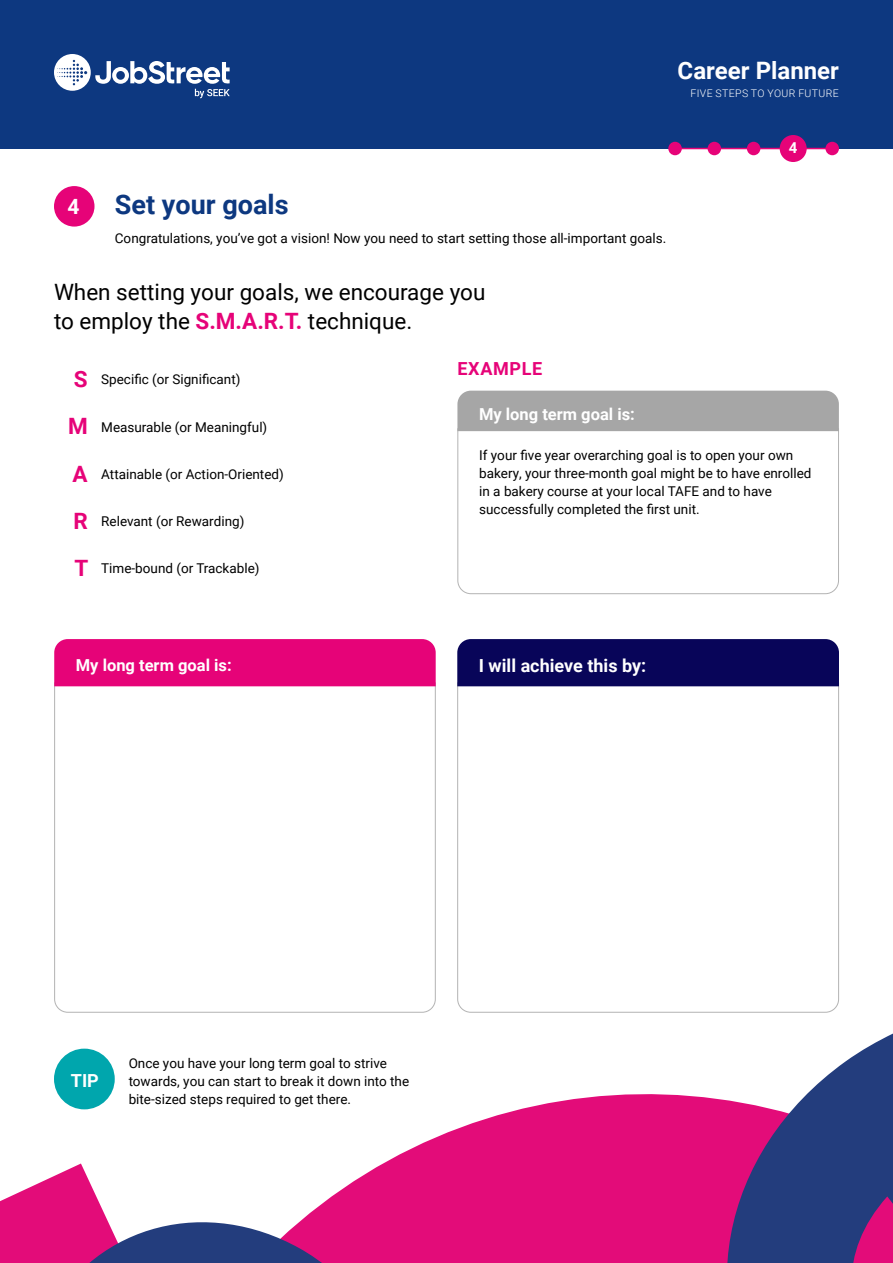
<style>
.page{position:relative;width:893px;height:1263px;background:#fff}
.page>*{position:absolute;margin:0;border:0;box-sizing:border-box;transform-origin:0 0}
.t1{font:700 27px "Roboto";color:#0d3880}
.t2{font:700 24px "Roboto";color:#fff}
.t3{font:22.5px/28.5px "Roboto";color:#000}
.t4{font:700 21px "Roboto";color:#fff}
.t5{font:700 18px "Roboto";color:#fff}
.t6{font:700 18px "Roboto";letter-spacing:.035em;color:#e60378}
.t7{font:700 16.5px "Roboto";color:#fff}
.t8{font:700 15px "Roboto";color:#fff}
.t9{font:13.5px/18px "Roboto";color:#000}
.t10{font:300 10.5px "Roboto";letter-spacing:.035em;color:#fff}
.s1{font-weight:700;color:#e60378}
.s2{font-weight:700;font-size:22.5px;color:#e60378}
</style>
<div class="page">
<svg style="left:457px;top:431px;width:382px;height:163px"></svg>
<div style="left:457px;top:391px;width:382px;height:40px;background:#a6a6a6"></div>
<div style="left:0;top:0;width:893px;height:148px;background:#0d3880"></div>
<div style="left:825px;top:142px;width:14px;height:13px;background:#e60378;border-radius:50%"></div>
<div style="left:747px;top:142px;width:13px;height:13px;background:#e60378;border-radius:50%"></div>
<div style="left:708px;top:142px;width:13px;height:13px;background:#e60378;border-radius:50%"></div>
<div style="left:668px;top:142px;width:14px;height:13px;background:#e60378;border-radius:50%"></div>
<div style="left:780px;top:135px;width:27px;height:27px;background:#e60378;border-radius:50%"></div>
<hr style="left:675px;top:148px;width:156px;height:1px;background:#e60378">
<div style="left:54px;top:186px;width:40px;height:41px;background:#e60378;border-radius:50%"></div>
<svg style="left:54px;top:686px;width:382px;height:327px"></svg>
<svg style="left:457px;top:686px;width:382px;height:327px"></svg>
<div style="left:54px;top:639px;width:382px;height:47px;background:#e60378"></div>
<div style="left:457px;top:639px;width:382px;height:47px;background:#080559"></div>
<div style="left:54px;top:1049px;width:61px;height:60px;background:#00a6ad;border-radius:50%"></div>
<svg style="left:54px;top:54px;width:37px;height:37px"></svg>
<svg style="left:58px;top:60px;width:29px;height:25px"></svg>
<svg style="left:95px;top:61px;width:135px;height:37px"></svg>
<svg style="left:331px;top:1094px;width:356px;height:169px;fill:#e30c79"></svg>
<svg style="left:0;top:1163px;width:331px;height:100px"></svg>
<svg style="left:687px;top:1033px;width:206px;height:230px;fill:#233d7d"></svg>
<h2 class="t2" style="left:678px;top:54px;width:163px">Career Planner</h2>
<p class="t10" style="left:690px;top:86px;width:150px">FIVE STEPS TO YOUR FUTURE</p>
<h3 class="t4" style="left:68px;top:192px;width:14px">4</h3>
<h1 class="t1" style="left:115px;top:186px;width:175px">Set your goals</h1>
<p class="t9" style="left:115px;top:229px;width:553px">Congratulations, you’ve got a vision! Now you need to start setting those all-important goals.</p>
<h3 class="t3" style="left:54px;top:277px;width:433px">When setting your goals, we encourage you to employ the <span class="s1">S.M.A.R.T.</span> technique.</h3>
<p class="t8" style="left:789px;top:138px;width:10px">4</p>
<p class="t9" style="left:74px;top:370px;width:168px"><span class="s2">S</span> Specific (or Significant)</p>
<p class="t9" style="left:68px;top:417px;width:201px"><span class="s2">M</span> Measurable (or Meaningful)</p>
<p class="t9" style="left:73px;top:465px;width:213px"><span class="s2">A</span> Attainable (or Action-Oriented)</p>
<p class="t9" style="left:73px;top:512px;width:173px"><span class="s2">R</span> Relevant (or Rewarding)</p>
<p class="t9" style="left:74px;top:559px;width:187px"><span class="s2">T</span> Time-bound (or Trackable)</p>
<h3 class="t6" style="left:457px;top:356px;width:86px">EXAMPLE</h3>
<p class="t7" style="left:479px;top:402px;width:157px">My long term goal is:</p>
<p class="t9" style="left:479px;top:446px;width:334px">If your five year overarching goal is to open your own bakery, your three-month goal might be to have enrolled in a bakery course at your local TAFE and to have successfully completed the first unit.</p>
<p class="t7" style="left:76px;top:654px;width:157px">My long term goal is:</p>
<h3 class="t5" style="left:479px;top:653px;width:169px">I will achieve this by:</h3>
<h3 class="t5" style="left:71px;top:1068px;width:30px">TIP</h3>
<p class="t9" style="left:129px;top:1054px;width:282px">Once you have your long term goal to strive towards, you can start to break it down into the bite-sized steps required to get there.</p>
</div>
